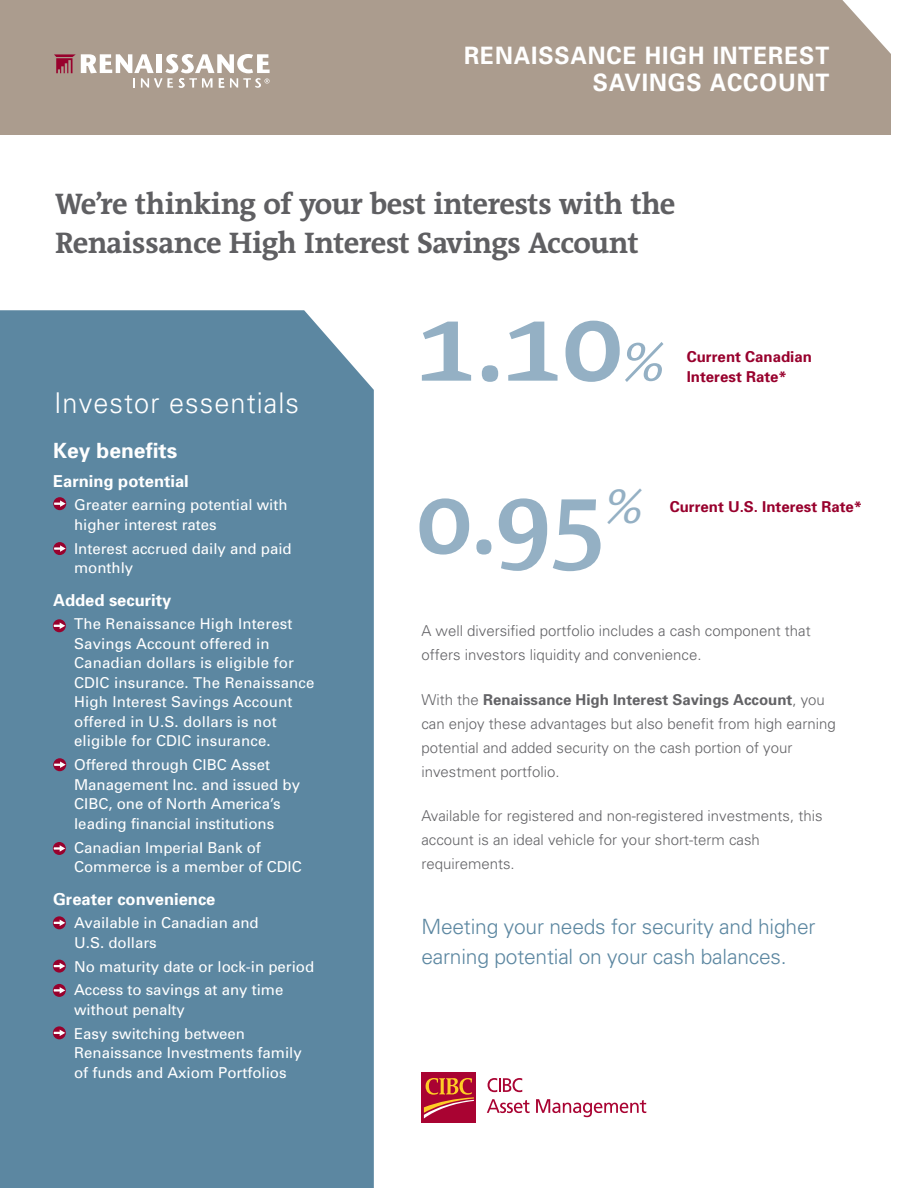
<style>
.page{position:relative;width:918px;height:1188px;background:#fff}
.page>*{position:absolute;margin:0;border:0;box-sizing:border-box;transform-origin:0 0}
.t1{font:700 108px "The Antiqua Sun OT";color:#94b0c4}
.t2{font:700 99px "The Antiqua Sun OT";color:#94b0c4}
.t3{font:700 30px/39px "The Antiqua Sun OT";letter-spacing:-.015em;color:#5f5f62}
.t4{font:300 28.5px "Univers";letter-spacing:.04em;color:#fff;scale:.95 1}
.t5{font:700 24px/27px "Univers";letter-spacing:.04em;color:#fff;text-align:right;scale:.95 1}
.t6{font:300 21px/30px "Univers";letter-spacing:-.01em;color:#5c87a1}
.t7{font:700 21px "Univers";color:#fff}
.sidebar_subhead{font:700 16.5px "Univers";color:#fff}
.sidebar_bullet_copy{font:15px/19.5px "Univers";color:#fff}
.t8{font:300 15px/24px "Univers";color:#636366}
.t9{font:700 15px/19.5px "Univers";color:#98012d}
.s1{font-weight:400;font-style:italic;font-size:55.5px}
.s2{font-weight:700}
</style>
<div class="page">
<div style="left:0;top:310px;width:374px;height:878px;background:#5c87a1"></div>
<svg style="left:53px;top:497px;width:13px;height:13px"></svg>
<svg style="left:54px;top:500px;width:12px;height:7px"></svg>
<svg style="left:53px;top:619px;width:13px;height:13px"></svg>
<svg style="left:54px;top:623px;width:11px;height:6px"></svg>
<svg style="left:53px;top:758px;width:13px;height:13px"></svg>
<svg style="left:54px;top:761px;width:12px;height:7px"></svg>
<div style="left:0;top:0;width:891px;height:135px;background:#ab9c8e"></div>
<svg style="left:54px;top:54px;width:216px;height:34px"></svg>
<svg style="left:53px;top:542px;width:13px;height:13px"></svg>
<svg style="left:54px;top:545px;width:12px;height:7px"></svg>
<svg style="left:53px;top:842px;width:13px;height:13px"></svg>
<svg style="left:54px;top:845px;width:11px;height:7px"></svg>
<svg style="left:53px;top:916px;width:13px;height:13px"></svg>
<svg style="left:54px;top:920px;width:11px;height:6px"></svg>
<svg style="left:53px;top:960px;width:13px;height:13px"></svg>
<svg style="left:54px;top:963px;width:11px;height:6px"></svg>
<svg style="left:53px;top:1026px;width:13px;height:13px"></svg>
<svg style="left:54px;top:1030px;width:11px;height:6px"></svg>
<svg style="left:53px;top:984px;width:13px;height:13px"></svg>
<svg style="left:54px;top:987px;width:11px;height:7px"></svg>
<svg style="left:421px;top:1122px;width:55px;height:1px"></svg>
<div style="left:421px;top:1072px;width:55px;height:50px;background:#a90332"></div>
<svg style="left:424px;top:1078px;width:50px;height:41px"></svg>
<svg style="left:488px;top:1078px;width:34px;height:14px"></svg>
<svg style="left:487px;top:1099px;width:43px;height:14px"></svg>
<svg style="left:536px;top:1099px;width:110px;height:18px"></svg>
<p class="t5" style="left:464px;top:41px;width:386px">RENAISSANCE HIGH INTEREST<br>SAVINGS ACCOUNT</p>
<p class="t3" style="left:55px;top:185px;width:622px">We’re thinking of your best interests with the<br>Renaissance High Interest Savings Account</p>
<p class="t1" style="left:417px;top:283px;width:250px">1.10<span class="s1">%</span></p>
<p class="t9" style="left:687px;top:347px;width:127px">Current Canadian<br>Interest Rate*</p>
<p class="t4" style="left:54px;top:386px;width:260px">Investor essentials</p>
<p class="t7" style="left:53px;top:437px;width:126px">Key benefits</p>
<p class="sidebar_subhead" style="left:53px;top:470px;width:137px">Earning potential</p>
<p class="sidebar_bullet_copy" style="left:74px;top:495px;width:215px">Greater earning potential with higher interest rates</p>
<p class="sidebar_bullet_copy" style="left:74px;top:538px;width:219px">Interest accrued daily and paid monthly</p>
<p class="sidebar_subhead" style="left:53px;top:589px;width:120px">Added security</p>
<p class="sidebar_bullet_copy" style="left:74px;top:614px;width:242px">The Renaissance High Interest<br>Savings Account offered in<br>Canadian dollars is eligible for<br>CDIC insurance. The Renaissance<br>High Interest Savings Account offered in U.S. dollars is not eligible for CDIC insurance.</p>
<p class="sidebar_bullet_copy" style="left:74px;top:755px;width:227px">Offered through CIBC Asset<br>Management Inc. and issued by<br>CIBC, one of North America’s leading financial institutions</p>
<p class="sidebar_bullet_copy" style="left:74px;top:837px;width:229px">Canadian Imperial Bank of<br>Commerce is a member of CDIC</p>
<p class="sidebar_subhead" style="left:53px;top:888px;width:164px">Greater convenience</p>
<p class="sidebar_bullet_copy" style="left:74px;top:913px;width:186px">Available in Canadian and<br>U.S. dollars</p>
<p class="sidebar_bullet_copy" style="left:74px;top:956px;width:242px">No maturity date or lock-in period</p>
<p class="sidebar_bullet_copy" style="left:74px;top:980px;width:211px">Access to savings at any time without penalty</p>
<p class="sidebar_bullet_copy" style="left:74px;top:1023px;width:229px">Easy switching between<br>Renaissance Investments family of funds and Axiom Portfolios</p>
<p class="t2" style="left:417px;top:464px;width:229px">0.95<sup>%</sup></p>
<p class="t9" style="left:670px;top:497px;width:194px">Current U.S. Interest Rate*</p>
<p class="t8" style="left:421px;top:619px;width:391px">A well diversified portfolio includes a cash component that offers investors liquidity and convenience.</p>
<p class="t8" style="left:421px;top:687px;width:416px">With the <span class="s2">Renaissance High Interest Savings Account</span>, you can enjoy these advantages but also benefit from high earning potential and added security on the cash portion of your investment portfolio.</p>
<p class="t8" style="left:421px;top:803px;width:403px">Available for registered and non-registered investments, this account is an ideal vehicle for your short-term cash requirements.</p>
<p class="t6" style="left:421px;top:911px;width:396px">Meeting your needs for security and higher earning potential on your cash balances.</p>
</div>
